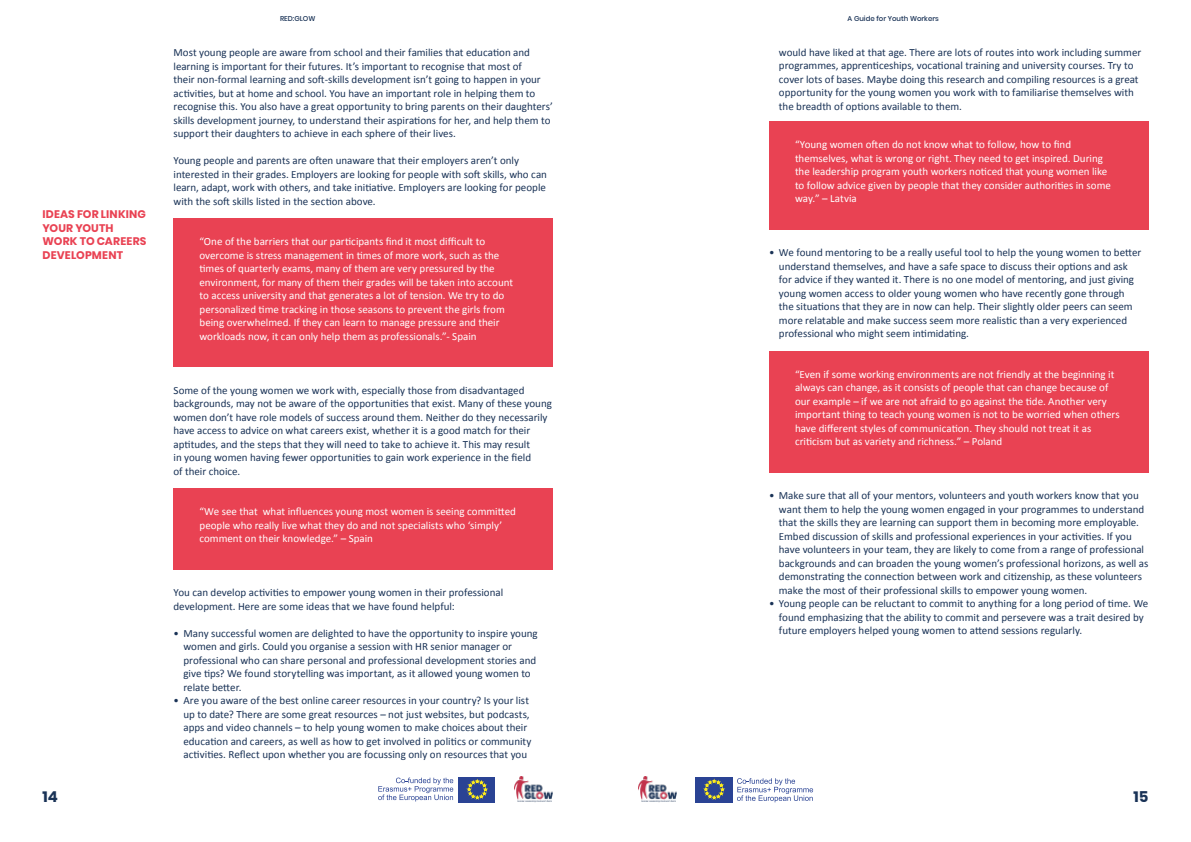
<style>
.page{position:relative;width:1191px;height:842px;background:#fff}
.page>*{position:absolute;margin:0;border:0;box-sizing:border-box;transform-origin:0 0}
.t1{font:700 15px "Poppins";color:#193256}
.t2{font:11px/13.5px "Calibri";color:#193256}
.t3{font:11px/13.5px "Calibri";color:#fff}
.t4{font:700 11px/13.5px "Poppins";letter-spacing:.015em;color:#e94253}
.t5{font:500 7px "Poppins";color:#193256}
</style>
<div class="page">
<img style="left:514px;top:777px;width:38px;height:25px">
<div style="left:458px;top:777px;width:37px;height:25px;background:#2a4394"></div>
<svg style="left:467px;top:780px;width:20px;height:19px"></svg>
<svg style="left:378px;top:777px;width:75px;height:24px"></svg>
<img style="left:639px;top:777px;width:38px;height:25px">
<div style="left:695px;top:777px;width:38px;height:25px;background:#2a4394"></div>
<svg style="left:704px;top:779px;width:20px;height:20px"></svg>
<svg style="left:737px;top:778px;width:76px;height:24px"></svg>
<div style="left:173px;top:218px;width:380px;height:149px;background:#e94253"></div>
<div style="left:173px;top:488px;width:380px;height:81px;background:#e94253"></div>
<div style="left:769px;top:121px;width:379px;height:108px;background:#e94253"></div>
<div style="left:769px;top:351px;width:379px;height:121px;background:#e94253"></div>
<p class="t4" style="left:43px;top:207px;width:105px">IDEAS FOR LINKING<br>YOUR YOUTH<br>WORK TO CAREERS<br>DEVELOPMENT</p>
<p class="t5" style="left:280px;top:15px;width:37px">RED:GLOW</p>
<p class="t5" style="left:847px;top:15px;width:93px">A Guide for Youth Workers</p>
<p class="t2" style="left:173px;top:46px;width:381px">Most young people are aware from school and their families that education and learning is important for their futures. It’s important to recognise that most of<br>their non-formal learning and soft-skills development isn’t going to happen in your activities, but at home and school. You have an important role in helping them to recognise this. You also have a great opportunity to bring parents on their daughters’ skills development journey, to understand their aspirations for her, and help them to support their daughters to achieve in each sphere of their lives.</p>
<p class="t2" style="left:173px;top:154px;width:375px">Young people and parents are often unaware that their employers aren’t only interested in their grades. Employers are looking for people with soft skills, who can learn, adapt, work with others, and take initiative. Employers are looking for people with the soft skills listed in the section above.</p>
<p class="t3" style="left:199px;top:235px;width:315px">“One of the barriers that our participants find it most difficult to overcome is stress management in times of more work, such as the times of quarterly exams, many of them are very pressured by the environment, for many of them their grades will be taken into account to access university and that generates a lot of tension. We try to do personalized time tracking in those seasons to prevent the girls from being overwhelmed. If they can learn to manage pressure and their workloads now, it can only help them as professionals.”- Spain</p>
<p class="t2" style="left:173px;top:383px;width:380px">Some of the young women we work with, especially those from disadvantaged backgrounds, may not be aware of the opportunities that exist. Many of these young women don’t have role models of success around them. Neither do they necessarily have access to advice on what careers exist, whether it is a good match for their aptitudes, and the steps that they will need to take to achieve it. This may result<br>in young women having fewer opportunities to gain work experience in the field<br>of their choice.</p>
<p class="t3" style="left:199px;top:505px;width:318px">“We see that what influences young most women is seeing committed people who really live what they do and not specialists who ‘simply’ comment on their knowledge.” – Spain</p>
<p class="t2" style="left:173px;top:586px;width:331px">You can develop activities to empower young women in their professional development. Here are some ideas that we have found helpful:</p>
<p class="t2" style="left:183px;top:626px;width:356px;text-indent:-10px">• Many successful women are delighted to have the opportunity to inspire young women and girls. Could you organise a session with HR senior manager or professional who can share personal and professional development stories and give tips? We found storytelling was important, as it allowed young women to relate better.</p>
<p class="t2" style="left:183px;top:694px;width:350px;text-indent:-10px">• Are you aware of the best online career resources in your country? Is your list up to date? There are some great resources – not just websites, but podcasts, apps and video channels – to help young women to make choices about their education and careers, as well as how to get involved in politics or community activities. Reflect upon whether you are focussing only on resources that you</p>
<p class="t2" style="left:779px;top:46px;width:364px">would have liked at that age. There are lots of routes into work including summer programmes, apprenticeships, vocational training and university courses. Try to cover lots of bases. Maybe doing this research and compiling resources is a great opportunity for the young women you work with to familiarise themselves with the breadth of options available to them.</p>
<p class="t3" style="left:795px;top:138px;width:317px">“Young women often do not know what to follow, how to find themselves, what is wrong or right. They need to get inspired. During the leadership program youth workers noticed that young women like to follow advice given by people that they consider authorities in some way.” – Latvia</p>
<p class="t2" style="left:779px;top:246px;width:364px;text-indent:-10px">• We found mentoring to be a really useful tool to help the young women to better understand themselves, and have a safe space to discuss their options and ask for advice if they wanted it. There is no one model of mentoring, and just giving young women access to older young women who have recently gone through the situations that they are in now can help. Their slightly older peers can seem more relatable and make success seem more realistic than a very experienced professional who might seem intimidating.</p>
<p class="t3" style="left:795px;top:367px;width:326px">“Even if some working environments are not friendly at the beginning it always can change, as it consists of people that can change because of our example – if we are not afraid to go against the tide. Another very important thing to teach young women is not to be worried when others have different styles of communication. They should not treat it as criticism but as variety and richness.” – Poland</p>
<p class="t2" style="left:779px;top:489px;width:371px;text-indent:-10px">• Make sure that all of your mentors, volunteers and youth workers know that you want them to help the young women engaged in your programmes to understand that the skills they are learning can support them in becoming more employable.<br>Embed discussion of skills and professional experiences in your activities. If you have volunteers in your team, they are likely to come from a range of professional backgrounds and can broaden the young women’s professional horizons, as well as demonstrating the connection between work and citizenship, as these volunteers make the most of their professional skills to empower young women.</p>
<p class="t2" style="left:779px;top:597px;width:371px;text-indent:-10px">• Young people can be reluctant to commit to anything for a long period of time. We found emphasizing that the ability to commit and persevere was a trait desired by future employers helped young women to attend sessions regularly.</p>
<h1 class="t1" style="left:43px;top:788px;width:17px">14</h1>
<h1 class="t1" style="left:1133px;top:788px;width:16px">15</h1>
</div>
